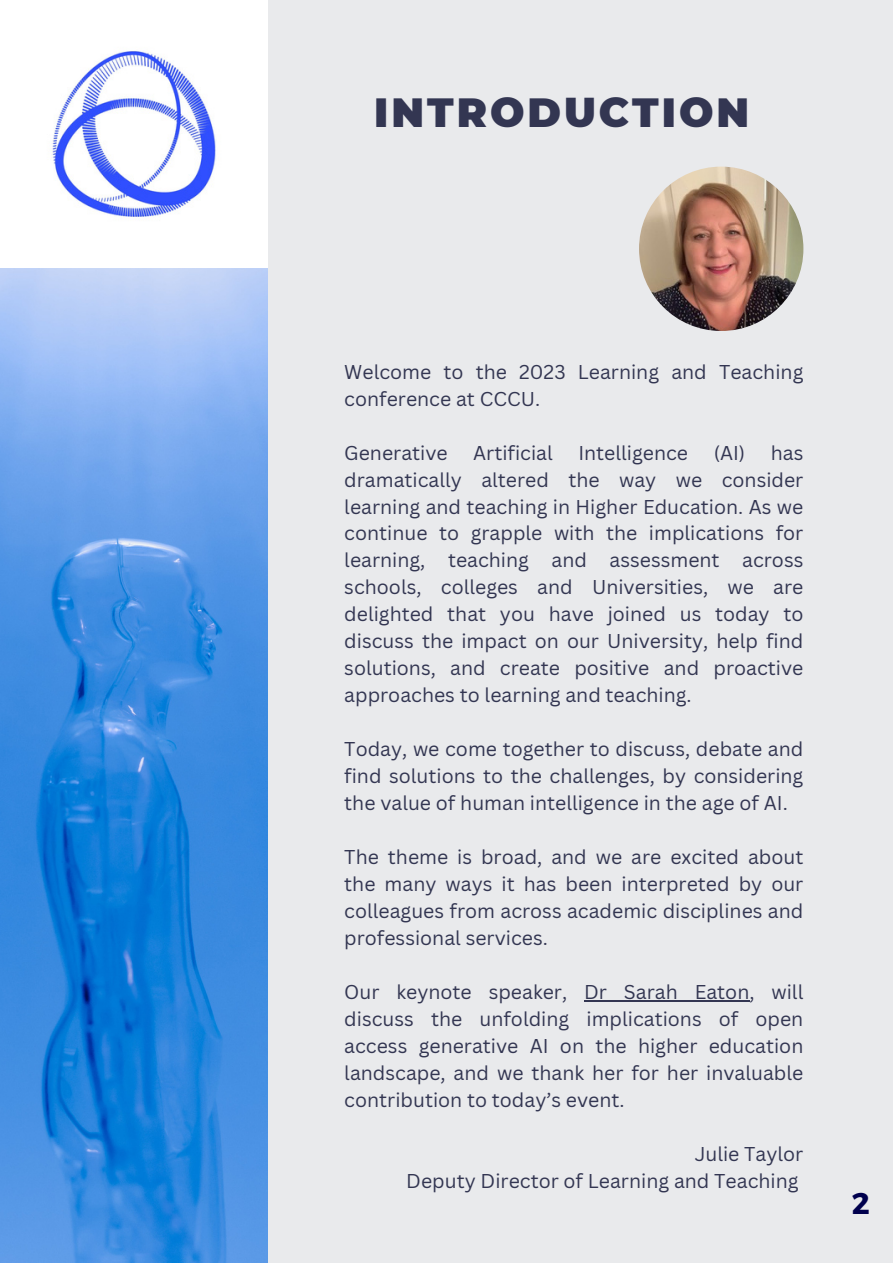
<style>
.page{position:relative;width:893px;height:1264px;background:#fff}
.page>*{position:absolute;margin:0;border:0;box-sizing:border-box;transform-origin:0 0}
.t1{font:900 40.65px "Montserrat";letter-spacing:.075em;color:#333652}
.t2{font:700 30px "Montserrat";color:#00004d}
.t3{font:19.5px/27px "Canva Sans";color:#333652;text-align:justify}
</style>
<div class="page">
<div style="left:0;top:0;width:892px;height:1262px;background:#e9eaec"></div>
<img style="left:0;top:268px;width:268px;height:994px">
<img style="left:0;top:0;width:268px;height:268px">
<img style="left:639px;top:167px;width:164px;height:164px;border-radius:50%">
<hr style="left:584px;top:1000px;width:165px;height:1px;background:#333652">
<p class="t1" style="left:374px;top:87px;width:376px">INTRODUCTION</p>
<p class="t3" style="left:344px;top:357px;width:460px">Welcome to the 2023 Learning and Teaching conference at CCCU.</p>
<p class="t3" style="left:344px;top:438px;width:105px">Generative</p>
<p class="t3" style="left:473px;top:438px;width:81px">Artificial</p>
<p class="t3" style="left:578px;top:438px;width:111px">Intelligence</p>
<p class="t3" style="left:344px;top:438px;width:460px;text-indent:369px">(AI) has dramatically altered the way we consider learning and teaching in Higher Education. As we continue to grapple with the implications for learning, teaching and assessment across schools, colleges and Universities, we are delighted that you have joined us today to discuss the impact on our University, help find solutions, and create positive and proactive approaches to learning and teaching.</p>
<p class="t3" style="left:344px;top:735px;width:460px">Today, we come together to discuss, debate and find solutions to the challenges, by considering the value of human intelligence in the age of AI.</p>
<p class="t3" style="left:344px;top:843px;width:460px">The theme is broad, and we are excited about the many ways it has been interpreted by our colleagues from across academic disciplines and professional services.</p>
<p class="t3" style="left:344px;top:978px;width:460px">Our keynote speaker, Dr Sarah Eaton, will discuss the unfolding implications of open access generative AI on the higher education landscape, and we thank her for her invaluable contribution to today’s event.</p>
<p class="t3" style="left:694px;top:1140px;width:110px">Julie Taylor</p>
<p class="t3" style="left:406px;top:1167px;width:394px">Deputy Director of Learning and Teaching</p>
<p class="t2" style="left:851px;top:1183px;width:19px">2</p>
</div>
